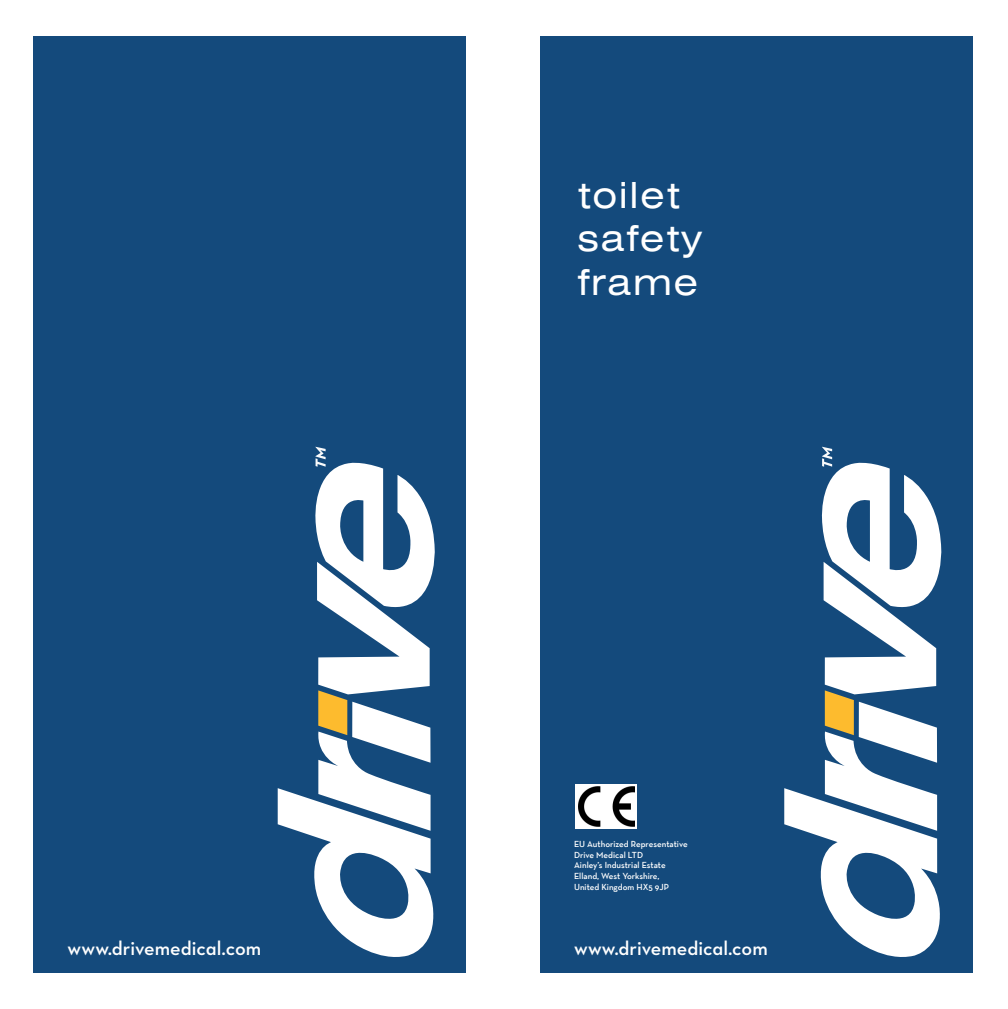
<style>
.page{position:relative;width:1008px;height:1009px;background:#fff}
.page>*{position:absolute;margin:0;border:0;box-sizing:border-box;transform-origin:0 0}
.t1{font:expanded 36px/43.2px "Swiss 721 BT";letter-spacing:.05em;color:#fff}
.t2{font:20px "Neutraface Text Demi Alt";color:#fff}
.t3{font:600 8.8px "Neutraface Text TT";color:#fff}
</style>
<div class="page">
<div style="left:540px;top:36px;width:432px;height:936px;background:#144a7c"></div>
<svg style="left:784px;top:446px;width:158px;height:510px"></svg>
<div style="left:34px;top:36px;width:432px;height:936px;background:#144a7c"></div>
<svg style="left:278px;top:446px;width:157px;height:510px"></svg>
<div style="left:575px;top:783px;width:62px;height:45px;background:#fff"></div>
<img style="left:578px;top:786px;width:56px;height:40px">
<p class="t2" style="left:68px;top:934px;width:195px">www.drivemedical.com</p>
<p class="t1" style="left:577px;top:173px;width:126px">toilet safety frame</p>
<p class="t3" style="left:574px;top:838px;width:115px">EU Authorized Representative</p>
<p class="t3" style="left:574px;top:848px;width:70px">Drive Medical LTD</p>
<p class="t3" style="left:574px;top:859px;width:93px">Ainley’s Industrial Estate</p>
<p class="t3" style="left:574px;top:870px;width:87px">Elland, West Yorkshire,</p>
<p class="t3" style="left:574px;top:880px;width:96px">United Kingdom HX5 9JP</p>
<p class="t2" style="left:574px;top:934px;width:195px">www.drivemedical.com</p>
</div>
